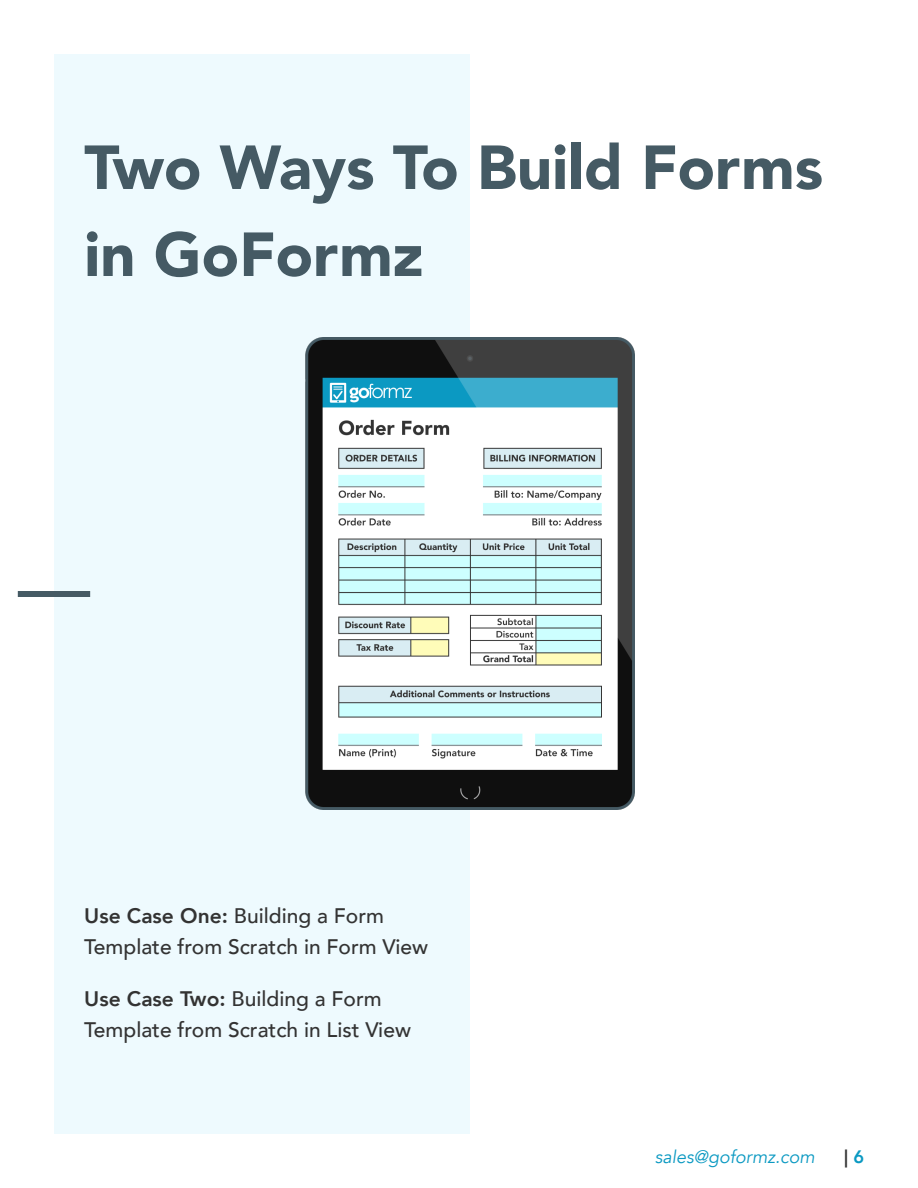
<style>
.page{position:relative;width:918px;height:1188px;background:#fff}
.page>*{position:absolute;margin:0;border:0;box-sizing:border-box;transform-origin:0 0}
.Paragraph_Style_1{font:900 61.5px/87px "Avenir";color:#455a64}
.t1{font:500 21px/31.5px "Avenir";color:#333}
.t2{font:italic 18px "Avenir";color:#0b99c2}
.t3{font:800 18px "Avenir";color:#333}
.s1{font-weight:800}
.s2{color:#0b99c2}
</style>
<div class="page">
<div style="left:54px;top:54px;width:416px;height:1080px;background:#eefafe"></div>
<img style="left:305px;top:337px;width:329px;height:472px">
<div style="left:18px;top:591px;width:72px;height:6px;background:#455a64"></div>
<p class="Paragraph_Style_1" style="left:84px;top:122px;width:740px">Two Ways To Build Forms in GoFormz</p>
<p class="t1" style="left:84px;top:899px;width:345px"><span class="s1">Use Case One:</span> Building a Form<br>Template from Scratch in Form View</p>
<p class="t1" style="left:84px;top:982px;width:328px"><span class="s1">Use Case Two:</span> Building a Form<br>Template from Scratch in List View</p>
<p class="t2" style="left:655px;top:1146px;width:162px">sales@goformz.com</p>
<p class="t3" style="left:844px;top:1142px;width:21px">| <span class="s2">6</span></p>
</div>
